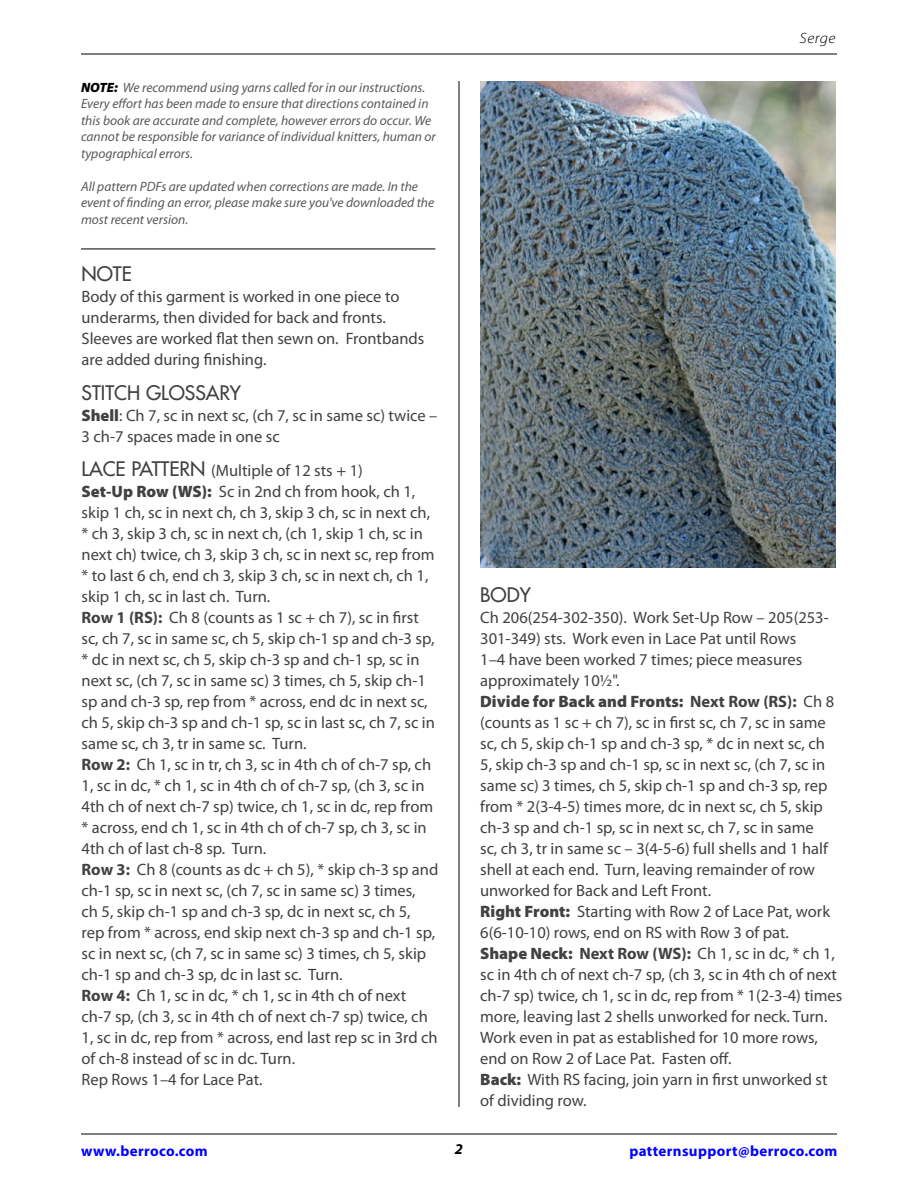
<style>
.page{position:relative;width:918px;height:1188px;background:#fff}
.page>*{position:absolute;margin:0;border:0;box-sizing:border-box;transform-origin:0 0}
.t1{font:19.5px "Futura";color:#414042}
.t2{font:16.5px/21px "Myriad Pro";color:#414042}
.t3{font:700 15px "Myriad Pro";letter-spacing:.025em;color:#00f}
.t4{font:italic 300 15px "Myriad Pro";letter-spacing:.025em;color:#000;scale:1.1 1}
.t5{font:italic 700 15px "Myriad Pro";color:#000}
.t6{font:italic 13.5px/16.5px "Myriad Pro";color:#58595b}
.s1{font-weight:900;color:#000}
.s2{font-weight:900}
.s3{font-family:"Futura";font-size:19.5px}
.s4{font-weight:700}
</style>
<div class="page">
<hr style="left:81px;top:1134px;width:756px;height:1px;background:#000">
<hr style="left:81px;top:54px;width:756px;height:1px;background:#000">
<hr style="left:459px;top:81px;width:1px;height:1026px;background:#000">
<img style="left:480px;top:81px;width:356px;height:487px">
<hr style="left:81px;top:249px;width:354px;height:1px;background:#000">
<p class="t6" style="left:81px;top:79px;width:356px"><span class="s1">NOTE:</span> We recommend using yarns called for in our instructions.<br>Every effort has been made to ensure that directions contained in this book are accurate and complete, however errors do occur. We cannot be responsible for variance of individual knitters, human or typographical errors.</p>
<p class="t6" style="left:81px;top:178px;width:355px">All pattern PDFs are updated when corrections are made. In the event of finding an error, please make sure you've downloaded the most recent version.</p>
<p class="t1" style="left:82px;top:261px;width:52px">NOTE</p>
<p class="t2" style="left:82px;top:286px;width:344px">Body of this garment is worked in one piece to underarms, then divided for back and fronts.<br>Sleeves are worked flat then sewn on. Frontbands are added during finishing.</p>
<p class="t1" style="left:82px;top:380px;width:161px">STITCH GLOSSARY</p>
<p class="t2" style="left:82px;top:404px;width:357px"><span class="s2">Shell</span>: Ch 7, sc in next sc, (ch 7, sc in same sc) twice –<br>3 ch-7 spaces made in one sc</p>
<p class="t2" style="left:82px;top:460px;width:358px"><span class="s3">LACE PATTERN</span> (Multiple of 12 sts + 1)<br><span class="s2">Set-Up Row (WS):</span> Sc in 2nd ch from hook, ch 1, skip 1 ch, sc in next ch, ch 3, skip 3 ch, sc in next ch, * ch 3, skip 3 ch, sc in next ch, (ch 1, skip 1 ch, sc in next ch) twice, ch 3, skip 3 ch, sc in next sc, rep from * to last 6 ch, end ch 3, skip 3 ch, sc in next ch, ch 1, skip 1 ch, sc in last ch. Turn.<br><span class="s4">Row 1 (RS):</span> Ch 8 (counts as 1 sc + ch 7), sc in first sc, ch 7, sc in same sc, ch 5, skip ch-1 sp and ch-3 sp, * dc in next sc, ch 5, skip ch-3 sp and ch-1 sp, sc in next sc, (ch 7, sc in same sc) 3 times, ch 5, skip ch-1 sp and ch-3 sp, rep from * across, end dc in next sc, ch 5, skip ch-3 sp and ch-1 sp, sc in last sc, ch 7, sc in same sc, ch 3, tr in same sc. Turn.<br><span class="s4">Row 2:</span> Ch 1, sc in tr, ch 3, sc in 4th ch of ch-7 sp, ch 1, sc in dc, * ch 1, sc in 4th ch of ch-7 sp, (ch 3, sc in 4th ch of next ch-7 sp) twice, ch 1, sc in dc, rep from * across, end ch 1, sc in 4th ch of ch-7 sp, ch 3, sc in 4th ch of last ch-8 sp. Turn.<br><span class="s4">Row 3:</span> Ch 8 (counts as dc + ch 5), * skip ch-3 sp and ch-1 sp, sc in next sc, (ch 7, sc in same sc) 3 times,<br>ch 5, skip ch-1 sp and ch-3 sp, dc in next sc, ch 5,<br>rep from * across, end skip next ch-3 sp and ch-1 sp, sc in next sc, (ch 7, sc in same sc) 3 times, ch 5, skip ch-1 sp and ch-3 sp, dc in last sc. Turn.<br><span class="s4">Row 4:</span> Ch 1, sc in dc, * ch 1, sc in 4th ch of next ch-7 sp, (ch 3, sc in 4th ch of next ch-7 sp) twice, ch 1, sc in dc, rep from * across, end last rep sc in 3rd ch of ch-8 instead of sc in dc. Turn.<br>Rep Rows 1–4 for Lace Pat.</p>
<p class="t4" style="left:800px;top:29px;width:34px">Serge</p>
<p class="t1" style="left:480px;top:582px;width:52px">BODY</p>
<p class="t2" style="left:480px;top:607px;width:364px">Ch 206(254-302-350). Work Set-Up Row – 205(253- 301-349) sts. Work even in Lace Pat until Rows<br>1–4 have been worked 7 times; piece measures approximately 10½".<br><span class="s2">Divide for Back and Fronts:</span> <span class="s4">Next Row (RS):</span> Ch 8 (counts as 1 sc + ch 7), sc in first sc, ch 7, sc in same sc, ch 5, skip ch-1 sp and ch-3 sp, * dc in next sc, ch<br>5, skip ch-3 sp and ch-1 sp, sc in next sc, (ch 7, sc in same sc) 3 times, ch 5, skip ch-1 sp and ch-3 sp, rep from * 2(3-4-5) times more, dc in next sc, ch 5, skip ch-3 sp and ch-1 sp, sc in next sc, ch 7, sc in same<br>sc, ch 3, tr in same sc – 3(4-5-6) full shells and 1 half shell at each end. Turn, leaving remainder of row unworked for Back and Left Front.<br><span class="s2">Right Front:</span> Starting with Row 2 of Lace Pat, work 6(6-10-10) rows, end on RS with Row 3 of pat.<br><span class="s2">Shape Neck:</span> <span class="s4">Next Row (WS):</span> Ch 1, sc in dc, * ch 1, sc in 4th ch of next ch-7 sp, (ch 3, sc in 4th ch of next ch-7 sp) twice, ch 1, sc in dc, rep from * 1(2-3-4) times more, leaving last 2 shells unworked for neck. Turn.<br>Work even in pat as established for 10 more rows, end on Row 2 of Lace Pat. Fasten off.<br><span class="s2">Back:</span> With RS facing, join yarn in first unworked st of dividing row.</p>
<p class="t3" style="left:81px;top:1141px;width:128px">www.berroco.com</p>
<p class="t5" style="left:455px;top:1139px;width:10px">2</p>
<p class="t3" style="left:629px;top:1141px;width:210px">patternsupport@berroco.com</p>
</div>
